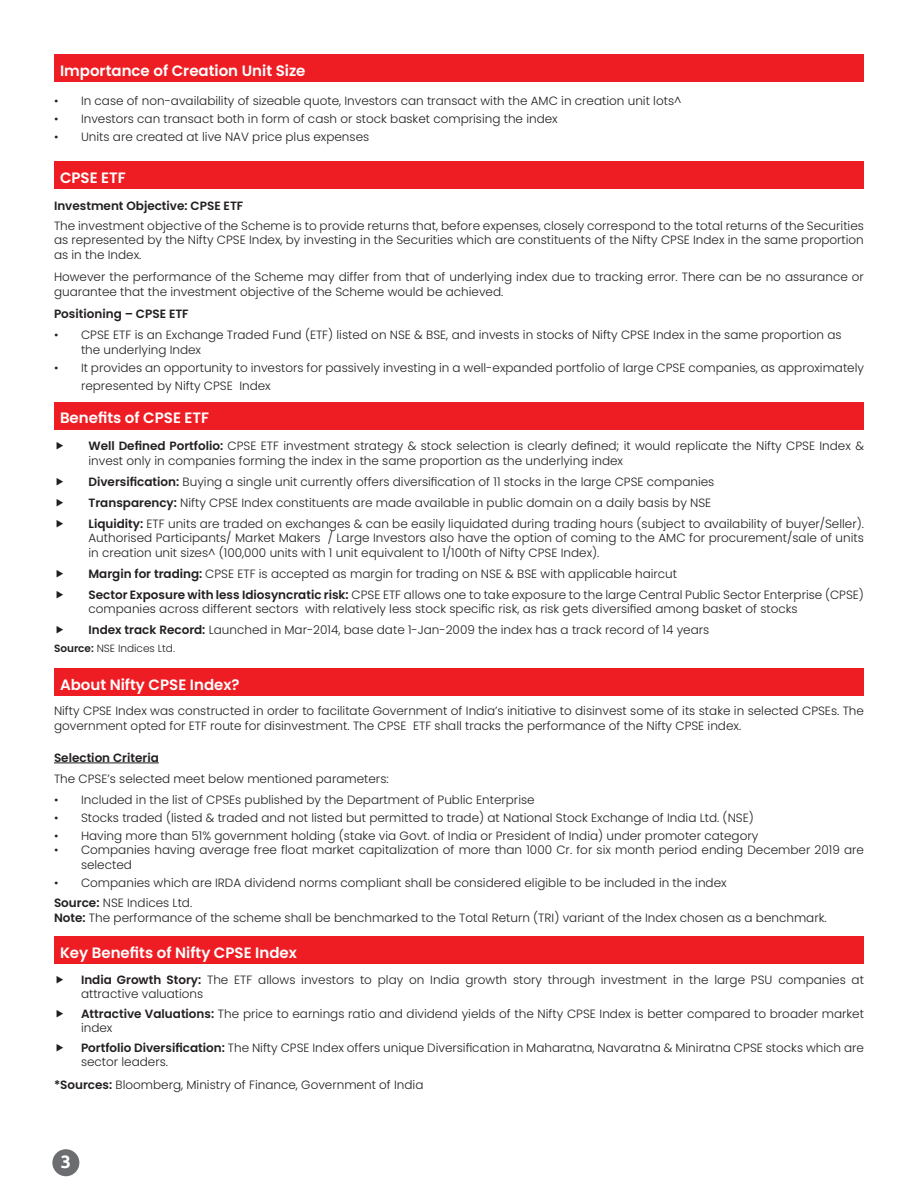
<style>
.page{position:relative;width:918px;height:1188px;background:#fff}
.page>*{position:absolute;margin:0;border:0;box-sizing:border-box;transform-origin:0 0}
.t1{font:700 18px "Ubuntu";color:#fff}
.t2{font:600 15px "Poppins";color:#fff}
.t3{font:300 12px/14.4px "Poppins";color:#231f20}
.t4{font:600 12px "Poppins";color:#231f20}
.t5{font:300 10.5px "Poppins";color:#231f20}
.s1{font-weight:600}
</style>
<div class="page">
<div style="left:52px;top:1149px;width:27px;height:27px;background:#6c6d70;border-radius:50%"></div>
<hr style="left:54px;top:763px;width:105px;height:1px;background:#231f20">
<div style="left:54px;top:54px;width:810px;height:28px;background:#ee1d23"></div>
<div style="left:54px;top:161px;width:810px;height:28px;background:#ee1d23"></div>
<div style="left:54px;top:402px;width:810px;height:27px;background:#ee1d23"></div>
<div style="left:54px;top:669px;width:810px;height:27px;background:#ee1d23"></div>
<div style="left:54px;top:937px;width:810px;height:27px;background:#ee1d23"></div>
<p class="t2" style="left:60px;top:62px;width:247px">Importance of Creation Unit Size</p>
<p class="t3" style="left:54px;top:93px;width:629px">• In case of non-availability of sizeable quote, Investors can transact with the AMC in creation unit lots^</p>
<p class="t3" style="left:54px;top:111px;width:505px">• Investors can transact both in form of cash or stock basket comprising the index</p>
<p class="t3" style="left:54px;top:129px;width:317px">• Units are created at live NAV price plus expenses</p>
<p class="t2" style="left:60px;top:169px;width:67px">CPSE ETF</p>
<p class="t4" style="left:54px;top:199px;width:191px">Investment Objective: CPSE ETF</p>
<p class="t3" style="left:54px;top:219px;width:811px;text-align:justify">The investment objective of the Scheme is to provide returns that, before expenses, closely correspond to the total returns of the Securities as represented by the Nifty CPSE Index, by investing in the Securities which are constituents of the Nifty CPSE Index in the same proportion as in the Index.</p>
<p class="t3" style="left:54px;top:270px;width:811px">However the performance of the Scheme may differ from that of underlying index due to tracking error. There can be no assurance or guarantee that the investment objective of the Scheme would be achieved.</p>
<p class="t4" style="left:54px;top:307px;width:136px">Positioning – CPSE ETF</p>
<p class="t3" style="left:81px;top:328px;width:762px;text-indent:-27px">• CPSE ETF is an Exchange Traded Fund (ETF) listed on NSE &amp; BSE, and invests in stocks of Nifty CPSE Index in the same proportion as the underlying Index</p>
<p class="t3" style="left:81px;top:359px;width:785px;line-height:18px;text-indent:-27px">• It provides an opportunity to investors for passively investing in a well-expanded portfolio of large CPSE companies, as approximately represented by Nifty CPSE Index</p>
<p class="t2" style="left:60px;top:409px;width:151px">Benefits of CPSE ETF</p>
<p class="t3" style="left:88px;top:439px;width:777px"><span class="s1">Well Defined Portfolio:</span> CPSE ETF investment strategy &amp; stock selection is clearly defined; it would replicate the Nifty CPSE Index &amp; invest only in companies forming the index in the same proportion as the underlying index</p>
<p class="t3" style="left:88px;top:475px;width:627px"><span class="s1">Diversification:</span> Buying a single unit currently offers diversification of 11 stocks in the large CPSE companies</p>
<p class="t3" style="left:88px;top:496px;width:624px"><span class="s1">Transparency:</span> Nifty CPSE Index constituents are made available in public domain on a daily basis by NSE</p>
<p class="t3" style="left:88px;top:517px;width:777px;text-align:justify"><span class="s1">Liquidity:</span> ETF units are traded on exchanges &amp; can be easily liquidated during trading hours (subject to availability of buyer/Seller).<br>Authorised Participants/ Market Makers / Large Investors also have the option of coming to the AMC for procurement/sale of units in creation unit sizes^ (100,000 units with 1 unit equivalent to 1/100th of Nifty CPSE Index).</p>
<p class="t3" style="left:88px;top:566px;width:590px"><span class="s1">Margin for trading:</span> CPSE ETF is accepted as margin for trading on NSE &amp; BSE with applicable haircut</p>
<p class="t3" style="left:88px;top:587px;width:777px"><span class="s1">Sector Exposure with less Idiosyncratic risk:</span> CPSE ETF allows one to take exposure to the large Central Public Sector Enterprise (CPSE) companies across different sectors with relatively less stock specific risk, as risk gets diversified among basket of stocks</p>
<p class="t3" style="left:88px;top:623px;width:622px"><span class="s1">Index track Record:</span> Launched in Mar-2014, base date 1-Jan-2009 the index has a track record of 14 years</p>
<p class="t5" style="left:54px;top:642px;width:122px"><span class="s1">Source:</span> NSE Indices Ltd.</p>
<p class="t2" style="left:60px;top:676px;width:181px">About Nifty CPSE Index?</p>
<p class="t3" style="left:54px;top:704px;width:812px">Nifty CPSE Index was constructed in order to facilitate Government of India’s initiative to disinvest some of its stake in selected CPSEs. The government opted for ETF route for disinvestment. The CPSE ETF shall tracks the performance of the Nifty CPSE index.</p>
<p class="t4" style="left:54px;top:751px;width:106px">Selection Criteria</p>
<p class="t3" style="left:54px;top:772px;width:336px">The CPSE’s selected meet below mentioned parameters:</p>
<p class="t3" style="left:54px;top:793px;width:482px">• Included in the list of CPSEs published by the Department of Public Enterprise</p>
<p class="t3" style="left:54px;top:811px;width:701px">• Stocks traded (listed &amp; traded and not listed but permitted to trade) at National Stock Exchange of India Ltd. (NSE)</p>
<p class="t3" style="left:54px;top:829px;width:706px">• Having more than 51% government holding (stake via Govt. of India or President of India) under promoter category</p>
<p class="t3" style="left:81px;top:843px;width:785px;text-indent:-27px">• Companies having average free float market capitalization of more than 1000 Cr. for six month period ending December 2019 are selected</p>
<p class="t3" style="left:54px;top:875px;width:674px">• Companies which are IRDA dividend norms compliant shall be considered eligible to be included in the index</p>
<p class="t3" style="left:54px;top:896px;width:140px"><span class="s1">Source:</span> NSE Indices Ltd.</p>
<p class="t3" style="left:54px;top:910px;width:774px"><span class="s1">Note:</span> The performance of the scheme shall be benchmarked to the Total Return (TRI) variant of the Index chosen as a benchmark.</p>
<p class="t2" style="left:60px;top:944px;width:238px">Key Benefits of Nifty CPSE Index</p>
<p class="t3" style="left:81px;top:973px;width:785px"><span class="s1">India Growth Story:</span> The ETF allows investors to play on India growth story through investment in the large PSU companies at attractive valuations</p>
<p class="t3" style="left:81px;top:1006px;width:784px"><span class="s1">Attractive Valuations:</span> The price to earnings ratio and dividend yields of the Nifty CPSE Index is better compared to broader market index</p>
<p class="t3" style="left:81px;top:1040px;width:785px"><span class="s1">Portfolio Diversification:</span> The Nifty CPSE Index offers unique Diversification in Maharatna, Navaratna &amp; Miniratna CPSE stocks which are sector leaders.</p>
<p class="t3" style="left:54px;top:1077px;width:371px"><span class="s1">*Sources:</span> Bloomberg, Ministry of Finance, Government of India</p>
<h1 class="t1" style="left:61px;top:1151px;width:12px">3</h1>
</div>
